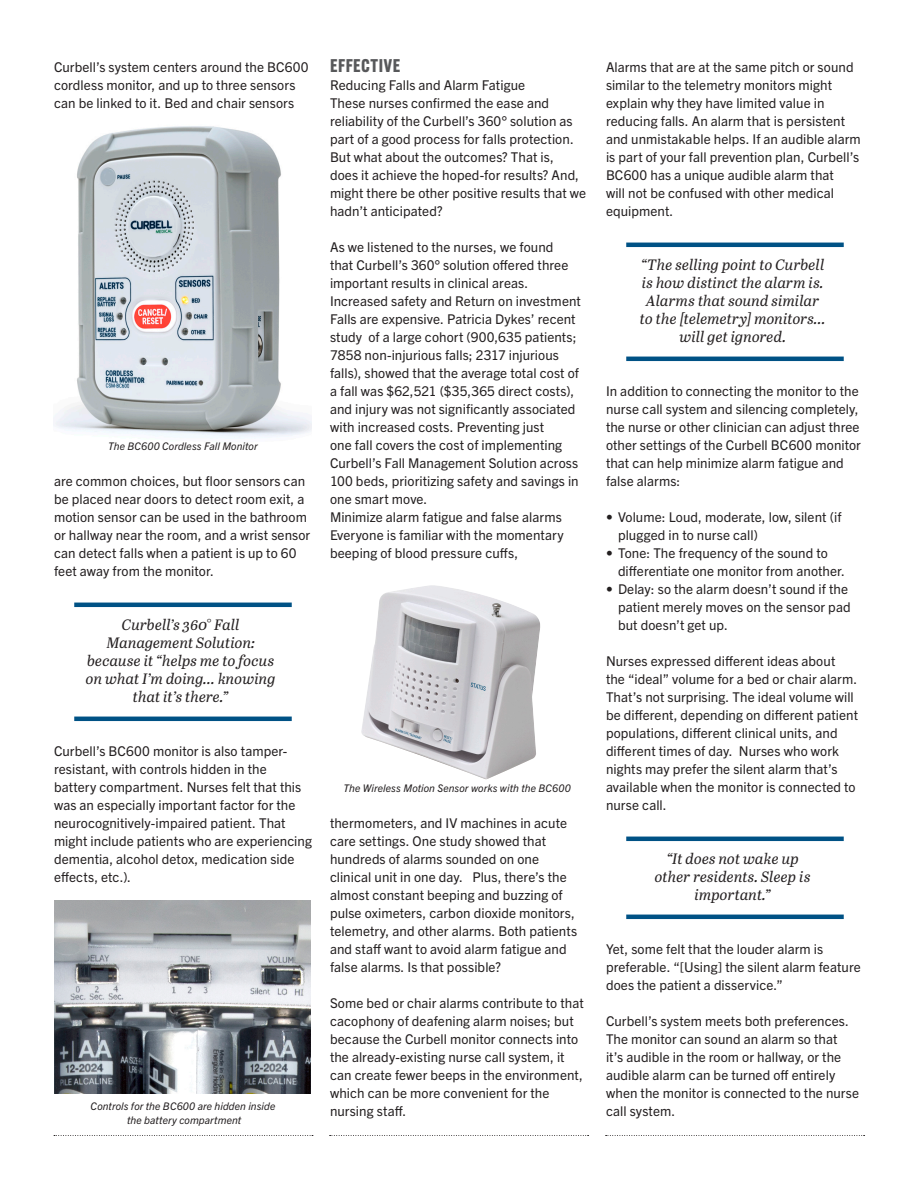
<style>
.page{position:relative;width:918px;height:1188px;background:#fff}
.page>*{position:absolute;margin:0;border:0;box-sizing:border-box;transform-origin:0 0}
.Main_Header{font:700 18px "Alternate Gothic ATF";letter-spacing:.035em;color:#57585a}
.Pull_Quote{font:italic 15px/18px "Abril Text";letter-spacing:.005em;color:#231f20;text-align:center}
.Body{font:13.5px/18px "Trade Gothic Next LT Pro";letter-spacing:.005em;color:#231f20}
.bullets{font:13.5px/18px "Trade Gothic Next LT Pro";letter-spacing:.005em;color:#231f20}
.t1{font:italic 10.5px/13.5px "Trade Gothic Next LT Pro";letter-spacing:.01em;color:#231f20;text-align:center}
</style>
<div class="page">
<hr style="left:74px;top:717px;width:218px;height:4px;background:#005285">
<hr style="left:74px;top:603px;width:218px;height:4px;background:#005285">
<hr style="left:626px;top:357px;width:218px;height:4px;background:#005285">
<hr style="left:626px;top:243px;width:218px;height:4px;background:#005285">
<hr style="left:626px;top:915px;width:218px;height:4px;background:#005285">
<hr style="left:626px;top:837px;width:218px;height:4px;background:#005285">
<img style="left:53px;top:126px;width:259px;height:313px">
<img style="left:361px;top:585px;width:180px;height:195px">
<img style="left:55px;top:900px;width:255px;height:194px">
<svg style="left:54px;top:1135px;width:259px;height:1px"></svg>
<svg style="left:330px;top:1135px;width:259px;height:1px"></svg>
<svg style="left:606px;top:1135px;width:259px;height:1px"></svg>
<p class="Body" style="left:54px;top:57px;width:256px">Curbell’s system centers around the BC600 cordless monitor, and up to three sensors can be linked to it. Bed and chair sensors</p>
<p class="t1" style="left:108px;top:439px;width:151px">The BC600 Cordless Fall Monitor</p>
<p class="Body" style="left:54px;top:471px;width:258px">are common choices, but floor sensors can be placed near doors to detect room exit, a motion sensor can be used in the bathroom or hallway near the room, and a wrist sensor can detect falls when a patient is up to 60 feet away from the monitor.</p>
<p class="Pull_Quote" style="left:86px;top:615px;width:191px">Curbell’s 360° Fall<br>Management Solution: because it “helps me to focus on what I’m doing… knowing that it’s there.”</p>
<p class="Body" style="left:54px;top:741px;width:259px">Curbell’s BC600 monitor is also tamper&shy;resistant, with controls hidden in the battery compartment. Nurses felt that this was an especially important factor for the neurocognitively-impaired patient. That might include patients who are experiencing dementia, alcohol detox, medication side effects, etc.).</p>
<p class="t1" style="left:91px;top:1099px;width:186px">Controls for the BC600 are hidden inside the battery compartment</p>
<p class="Main_Header" style="left:330px;top:54px;width:72px">EFFECTIVE</p>
<p class="Body" style="left:330px;top:75px;width:197px">Reducing Falls and Alarm Fatigue</p>
<p class="Body" style="left:330px;top:93px;width:258px">These nurses confirmed the ease and reliability of the Curbell’s 360° solution as part of a good process for falls protection.<br>But what about the outcomes? That is,<br>does it achieve the hoped-for results? And, might there be other positive results that we hadn’t anticipated?</p>
<p class="Body" style="left:330px;top:237px;width:240px">As we listened to the nurses, we found that Curbell’s 360° solution offered three important results in clinical areas.</p>
<p class="Body" style="left:330px;top:291px;width:252px">Increased safety and Return on investment</p>
<p class="Body" style="left:330px;top:309px;width:250px">Falls are expensive. Patricia Dykes’ recent study of a large cohort (900,635 patients; 7858 non-injurious falls; 2317 injurious falls), showed that the average total cost of a fall was $62,521 ($35,365 direct costs), and injury was not significantly associated with increased costs. Preventing just<br>one fall covers the cost of implementing Curbell’s Fall Management Solution across 100 beds, prioritizing safety and savings in one smart move.</p>
<p class="Body" style="left:330px;top:507px;width:233px">Minimize alarm fatigue and false alarms</p>
<p class="Body" style="left:330px;top:525px;width:235px">Everyone is familiar with the momentary beeping of blood pressure cuffs,</p>
<p class="t1" style="left:344px;top:781px;width:229px">The Wireless Motion Sensor works with the BC600</p>
<p class="Body" style="left:330px;top:813px;width:249px">thermometers, and IV machines in acute care settings. One study showed that hundreds of alarms sounded on one clinical unit in one day. Plus, there’s the almost constant beeping and buzzing of pulse oximeters, carbon dioxide monitors, telemetry, and other alarms. Both patients and staff want to avoid alarm fatigue and false alarms. Is that possible?</p>
<p class="Body" style="left:330px;top:993px;width:255px">Some bed or chair alarms contribute to that cacophony of deafening alarm noises; but because the Curbell monitor connects into the already-existing nurse call system, it can create fewer beeps in the environment, which can be more convenient for the nursing staff.</p>
<p class="Body" style="left:606px;top:57px;width:256px">Alarms that are at the same pitch or sound similar to the telemetry monitors might explain why they have limited value in reducing falls. An alarm that is persistent and unmistakable helps. If an audible alarm is part of your fall prevention plan, Curbell’s BC600 has a unique audible alarm that<br>will not be confused with other medical equipment.</p>
<p class="Pull_Quote" style="left:640px;top:255px;width:187px">“The selling point to Curbell is how distinct the alarm is.<br>Alarms that sound similar to the [telemetry] monitors… will get ignored.</p>
<p class="Body" style="left:606px;top:381px;width:256px">In addition to connecting the monitor to the nurse call system and silencing completely, the nurse or other clinician can adjust three other settings of the Curbell BC600 monitor that can help minimize alarm fatigue and false alarms:</p>
<p class="bullets" style="left:618px;top:507px;width:225px;text-indent:-12px">• Volume: Loud, moderate, low, silent (if plugged in to nurse call)</p>
<p class="bullets" style="left:618px;top:543px;width:229px;text-indent:-12px">• Tone: The frequency of the sound to differentiate one monitor from another.</p>
<p class="bullets" style="left:618px;top:579px;width:234px;text-indent:-12px">• Delay: so the alarm doesn’t sound if the patient merely moves on the sensor pad but doesn’t get up.</p>
<p class="Body" style="left:606px;top:651px;width:254px">Nurses expressed different ideas about<br>the “ideal” volume for a bed or chair alarm.<br>That’s not surprising. The ideal volume will be different, depending on different patient populations, different clinical units, and different times of day. Nurses who work nights may prefer the silent alarm that’s available when the monitor is connected to nurse call.</p>
<p class="Pull_Quote" style="left:655px;top:849px;width:157px">“It does not wake up other residents. Sleep is important.”</p>
<p class="Body" style="left:606px;top:939px;width:256px">Yet, some felt that the louder alarm is preferable. “[Using] the silent alarm feature does the patient a disservice.”</p>
<p class="Body" style="left:606px;top:1011px;width:255px">Curbell’s system meets both preferences.<br>The monitor can sound an alarm so that<br>it’s audible in the room or hallway, or the audible alarm can be turned off entirely when the monitor is connected to the nurse call system.</p>
</div>
